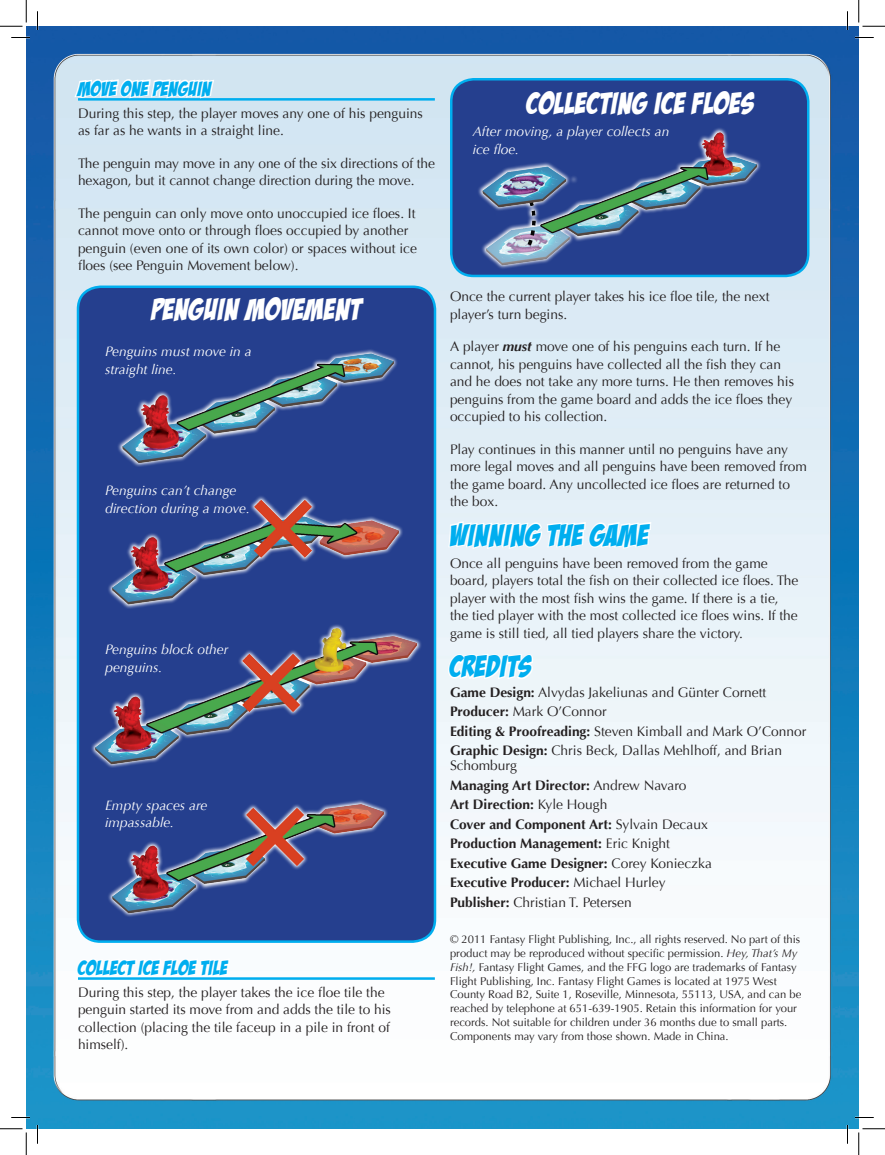
<style>
.page{position:relative;width:885px;height:1155px;background:#fff}
.page>*{position:absolute;margin:0;border:0;box-sizing:border-box;transform-origin:0 0}
.t1{font:30px "Bada Boom BB";letter-spacing:.025em;color:#fff}
.t2{font:30px "Bada Boom BB";letter-spacing:.025em;color:#00aeef}
.t3{font:20px "Bada Boom BB";letter-spacing:.025em;color:#00aeef}
.t4{font:13.75px/17.5px "Optima";color:#231f20}
.t5{font:700 13.75px/19.5px "Optima";color:#231f20}
.t6{font:italic 13.75px/17.5px "Optima";color:#fff}
.t7{font:11.25px/13.8px "Optima";color:#231f20}
.s1{font-weight:700;font-style:italic}
.s2{font-weight:700}
.s3{font-weight:400}
.s4{font-style:italic}
</style>
<div class="page">
<img style="left:26px;top:26px;width:833px;height:1103px">
<hr style="left:78px;top:98px;width:357px;height:3px;background:#00aeef">
<hr style="left:78px;top:977px;width:357px;height:3px;background:#00aeef">
<svg style="left:72px;top:51px;width:144px;height:66px"></svg>
<svg style="left:75px;top:957px;width:156px;height:21px"></svg>
<svg style="left:447px;top:496px;width:206px;height:81px"></svg>
<svg style="left:447px;top:641px;width:88px;height:61px"></svg>
<div style="left:78px;top:287px;width:357px;height:655px;background:#253f8e;border-radius:23px"></div>
<div style="left:77px;top:286px;width:359px;height:657px;border:2px solid #00aeef;border-radius:23px"></div>
<img style="left:118px;top:349px;width:279px;height:118px">
<img style="left:108px;top:496px;width:294px;height:110px">
<img style="left:91px;top:624px;width:330px;height:144px">
<img style="left:108px;top:800px;width:280px;height:117px">
<div style="left:451px;top:79px;width:357px;height:197px;background:#253f8e;border-radius:22px"></div>
<div style="left:450px;top:78px;width:360px;height:199px;border:2px solid #00aeef;border-radius:22px"></div>
<img style="left:478px;top:130px;width:283px;height:139px">
<svg style="left:11px;top:37px;width:19px;height:1px"></svg>
<svg style="left:855px;top:37px;width:19px;height:1px"></svg>
<svg style="left:11px;top:1117px;width:19px;height:1px"></svg>
<svg style="left:855px;top:1117px;width:19px;height:1px"></svg>
<svg style="left:37px;top:11px;width:1px;height:19px"></svg>
<svg style="left:37px;top:1125px;width:1px;height:19px"></svg>
<svg style="left:847px;top:11px;width:1px;height:19px"></svg>
<svg style="left:847px;top:1125px;width:1px;height:19px"></svg>
<svg style="left:0;top:0;width:27px;height:27px"></svg>
<svg style="left:0;top:1129px;width:27px;height:26px"></svg>
<svg style="left:859px;top:0;width:26px;height:27px"></svg>
<svg style="left:859px;top:1129px;width:26px;height:26px"></svg>
<h2 class="t3" style="left:78px;top:78px;width:135px">MOVE ONE PENGUIN</h2>
<p class="t4" style="left:78px;top:104px;width:346px">During this step, the player moves any one of his penguins as far as he wants in a straight line.</p>
<p class="t4" style="left:78px;top:154px;width:359px">The penguin may move in any one of the six directions of the hexagon, but it cannot change direction during the move.</p>
<p class="t4" style="left:78px;top:204px;width:341px">The penguin can only move onto unoccupied ice floes. It cannot move onto or through floes occupied by another penguin (even one of its own color) or spaces without ice floes (see Penguin Movement below).</p>
<h1 class="t1" style="left:152px;top:294px;width:211px">PENGUIN MOVEMENT</h1>
<p class="t6" style="left:105px;top:343px;width:148px">Penguins must move in a straight line.</p>
<p class="t6" style="left:105px;top:482px;width:146px">Penguins can’t change direction during a move.</p>
<p class="t6" style="left:105px;top:641px;width:125px">Penguins block other penguins.</p>
<p class="t6" style="left:105px;top:797px;width:104px">Empty spaces are impassable.</p>
<h2 class="t3" style="left:78px;top:957px;width:151px">COLLECT ICE FLOE TILE</h2>
<p class="t4" style="left:78px;top:984px;width:315px">During this step, the player takes the ice floe tile the penguin started its move from and adds the tile to his collection (placing the tile faceup in a pile in front of himself).</p>
<h1 class="t1" style="left:527px;top:87px;width:229px">COLLECTING ICE FLOES</h1>
<p class="t6" style="left:473px;top:123px;width:198px">After moving, a player collects an ice floe.</p>
<p class="t4" style="left:450px;top:288px;width:321px">Once the current player takes his ice floe tile, the next player’s turn begins.</p>
<p class="t4" style="left:450px;top:338px;width:346px">A player <span class="s1">must</span> move one of his penguins each turn. If he cannot, his penguins have collected all the fish they can and he does not take any more turns. He then removes his penguins from the game board and adds the ice floes they occupied to his collection.</p>
<p class="t4" style="left:450px;top:440px;width:359px">Play continues in this manner until no penguins have any more legal moves and all penguins have been removed from the game board. Any uncollected ice floes are returned to the box.</p>
<h1 class="t2" style="left:450px;top:519px;width:200px">WINNING THE GAME</h1>
<p class="t4" style="left:450px;top:555px;width:350px">Once all penguins have been removed from the game board, players total the fish on their collected ice floes. The player with the most fish wins the game. If there is a tie, the tied player with the most collected ice floes wins. If the game is still tied, all tied players share the victory.</p>
<h1 class="t2" style="left:450px;top:651px;width:83px">CREDITS</h1>
<p class="t4" style="left:450px;top:683px;width:358px;line-height:19.5px"><span class="s2">Game Design:</span> Alvydas Jakeliunas and Günter Cornett <span class="s2">Producer:</span> Mark O’Connor<br><span class="s2">Editing &amp; Proofreading:</span> Steven Kimball and Mark O’Connor <span class="s2">Graphic Design:</span> Chris Beck, Dallas Mehlhoff, and Brian</p>
<p class="t5" style="left:450px;top:756px;width:263px"><span class="s3">Schomburg<br></span>Managing Art Director: <span class="s3">Andrew Navaro<br></span>Art Direction: <span class="s3">Kyle Hough<br></span>Cover and Component Art: <span class="s3">Sylvain Decaux </span>Production Management: <span class="s3">Eric Knight </span>Executive Game Designer: <span class="s3">Corey Konieczka </span>Executive Producer: <span class="s3">Michael Hurley </span>Publisher: <span class="s3">Christian T. Petersen</span></p>
<p class="t7" style="left:450px;top:933px;width:353px">© 2011 Fantasy Flight Publishing, Inc., all rights reserved. No part of this product may be reproduced without specific permission. <span class="s4">Hey, That’s My Fish!,</span> Fantasy Flight Games, and the FFG logo are trademarks of Fantasy Flight Publishing, Inc. Fantasy Flight Games is located at 1975 West County Road B2, Suite 1, Roseville, Minnesota, 55113, USA, and can be reached by telephone at 651-639-1905. Retain this information for your records. Not suitable for children under 36 months due to small parts.<br>Components may vary from those shown. Made in China.</p>
</div>
